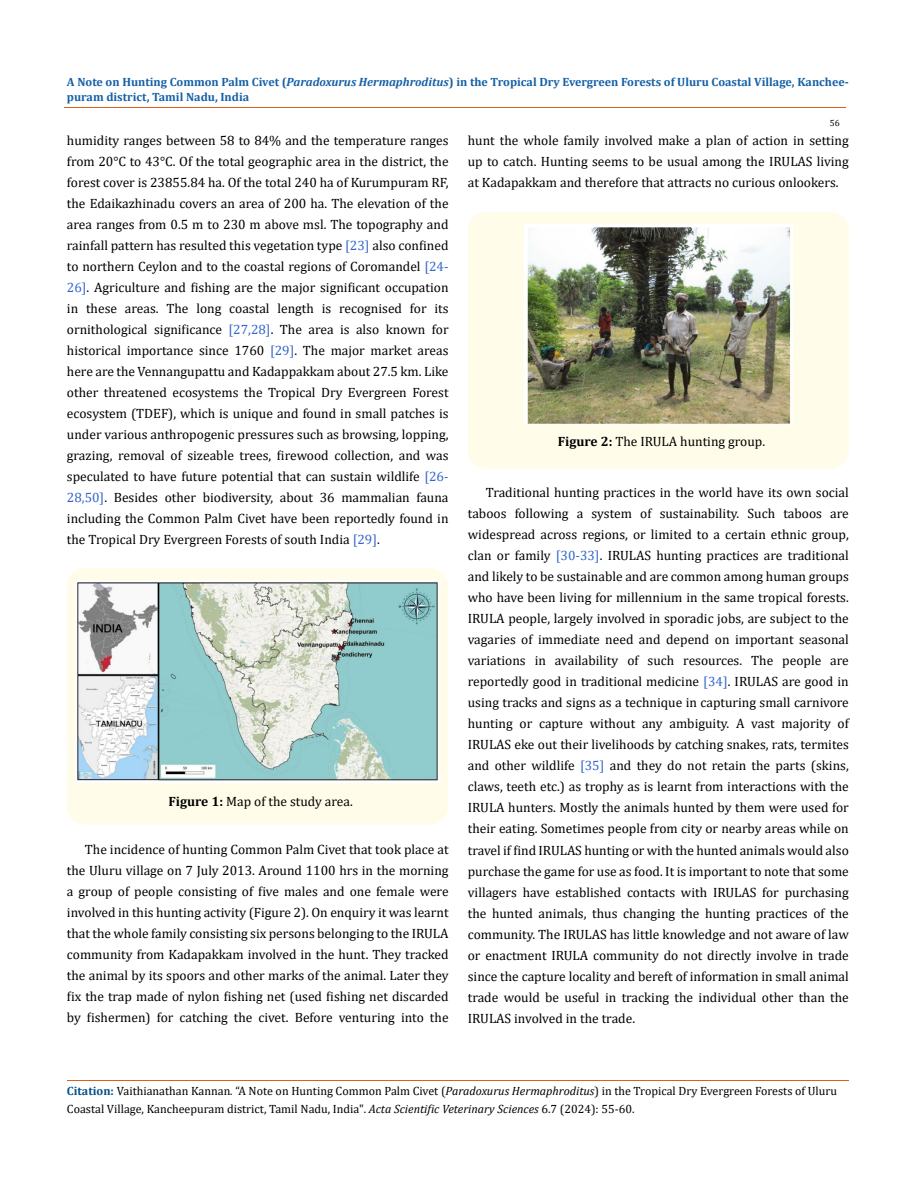
<style>
.page{position:relative;width:917px;height:1188px;background:#fff}
.page>*{position:absolute;margin:0;border:0;box-sizing:border-box;transform-origin:0 0}
.t1{font:13.5px/21px "Cambria";color:#000;text-align:justify}
.t2{font:12px/18px "Cambria";color:#000}
.t3{font:700 12px/15px "Cambria";color:#1560a6}
.t4{font:9px "Cambria";color:#000}
.s1{font-style:italic}
.s2{color:#36c}
.s3{font-weight:700}
.s4{font-weight:700;color:#035089}
</style>
<div class="page">
<div style="left:67px;top:568px;width:381px;height:257px;background:#fffde9;border-radius:18px"></div>
<img style="left:75px;top:580px;width:365px;height:203px">
<div style="left:468px;top:212px;width:380px;height:257px;background:#fffde9;border-radius:18px"></div>
<img style="left:524px;top:224px;width:268px;height:200px">
<hr style="left:64px;top:108px;width:781px;height:1px;background:#e05d1a">
<hr style="left:67px;top:1080px;width:781px;height:1px;background:#e05d1a">
<p class="t3" style="left:67px;top:74px;width:783px">A Note on Hunting Common Palm Civet (<span class="s1">Paradoxurus Hermaphroditus</span>) in the Tropical Dry Evergreen Forests of Uluru Coastal Village, Kanchee&shy;puram district, Tamil Nadu, India</p>
<p class="t1" style="left:67px;top:130px;width:383px">humidity ranges between 58 to 84% and the temperature ranges from 20°C to 43°C. Of the total geographic area in the district, the forest cover is 23855.84 ha. Of the total 240 ha of Kurumpuram RF, the Edaikazhinadu covers an area of 200 ha. The elevation of the area ranges from 0.5 m to 230 m above msl. The topography and rainfall pattern has resulted this vegetation type <span class="s2">[23]</span> also confined to northern Ceylon and to the coastal regions of Coromandel <span class="s2">[24- 26]</span>. Agriculture and fishing are the major significant occupation in these areas. The long coastal length is recognised for its ornithological significance <span class="s2">[27,28]</span>. The area is also known for historical importance since 1760 <span class="s2">[29]</span>. The major market areas here are the Vennangupattu and Kadappakkam about 27.5 km. Like other threatened ecosystems the Tropical Dry Evergreen Forest ecosystem (TDEF), which is unique and found in small patches is under various anthropogenic pressures such as browsing, lopping, grazing, removal of sizeable trees, firewood collection, and was speculated to have future potential that can sustain wildlife <span class="s2">[26- 28,50]</span>. Besides other biodiversity, about 36 mammalian fauna including the Common Palm Civet have been reportedly found in the Tropical Dry Evergreen Forests of south India <span class="s2">[29]</span>.</p>
<p class="t1" style="left:168px;top:791px;width:186px"><span class="s3">Figure 1:</span> Map of the study area.</p>
<p class="t1" style="left:67px;top:839px;width:383px;text-indent:18px">The incidence of hunting Common Palm Civet that took place at the Uluru village on 7 July 2013. Around 1100 hrs in the morning a group of people consisting of five males and one female were involved in this hunting activity (Figure 2). On enquiry it was learnt that the whole family consisting six persons belonging to the IRULA community from Kadapakkam involved in the hunt. They tracked the animal by its spoors and other marks of the animal. Later they fix the trap made of nylon fishing net (used fishing net discarded by fishermen) for catching the civet. Before venturing into the</p>
<p class="t4" style="left:829px;top:118px;width:11px">56</p>
<p class="t1" style="left:468px;top:130px;width:382px">hunt the whole family involved make a plan of action in setting up to catch. Hunting seems to be usual among the IRULAS living at Kadapakkam and therefore that attracts no curious onlookers.</p>
<p class="t1" style="left:557px;top:431px;width:209px"><span class="s3">Figure 2:</span> The IRULA hunting group.</p>
<p class="t1" style="left:468px;top:482px;width:382px;text-indent:18px">Traditional hunting practices in the world have its own social taboos following a system of sustainability. Such taboos are widespread across regions, or limited to a certain ethnic group, clan or family <span class="s2">[30-33]</span>. IRULAS hunting practices are traditional and likely to be sustainable and are common among human groups who have been living for millennium in the same tropical forests.<br>IRULA people, largely involved in sporadic jobs, are subject to the vagaries of immediate need and depend on important seasonal variations in availability of such resources. The people are reportedly good in traditional medicine <span class="s2">[34]</span>. IRULAS are good in using tracks and signs as a technique in capturing small carnivore hunting or capture without any ambiguity. A vast majority of IRULAS eke out their livelihoods by catching snakes, rats, termites and other wildlife <span class="s2">[35]</span> and they do not retain the parts (skins, claws, teeth etc.) as trophy as is learnt from interactions with the IRULA hunters. Mostly the animals hunted by them were used for their eating. Sometimes people from city or nearby areas while on travel if find IRULAS hunting or with the hunted animals would also purchase the game for use as food. It is important to note that some villagers have established contacts with IRULAS for purchasing the hunted animals, thus changing the hunting practices of the community. The IRULAS has little knowledge and not aware of law or enactment IRULA community do not directly involve in trade since the capture locality and bereft of information in small animal trade would be useful in tracking the individual other than the IRULAS involved in the trade.</p>
<p class="t2" style="left:67px;top:1082px;width:771px"><span class="s4">Citation:</span> Vaithianathan Kannan<span class="s1">.</span> “A Note on Hunting Common Palm Civet (<span class="s1">Paradoxurus Hermaphroditus</span>) in the Tropical Dry Evergreen Forests of Uluru<br>Coastal Village, Kancheepuram district, Tamil Nadu, India". <span class="s1">Acta Scientific Veterinary Sciences</span> 6.7 (2024): 55-60.</p>
</div>
